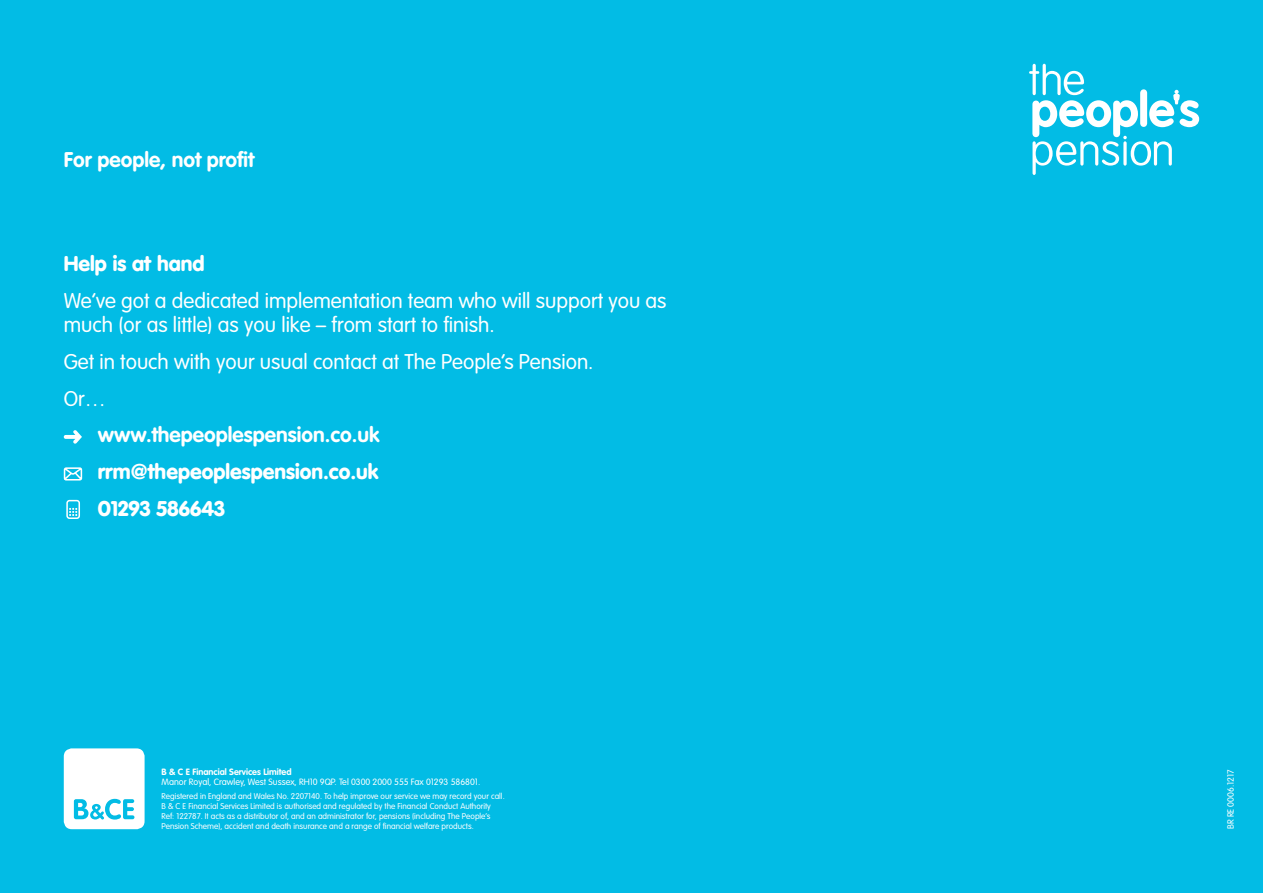
<style>
.page{position:relative;width:1263px;height:893px;background:#02bce5}
.page>*{position:absolute;margin:0;border:0;box-sizing:border-box;transform-origin:0 0}
._8__Boiler_plate{font:300 21px/24px "VAG Rounded Std";color:#fff}
._8__Boiler_plate-2{font:900 21px "VAG Rounded Std";color:#fff}
._8__Boiler_plate-3{font:700 21px "VAG Rounded Std";color:#fff}
._1__Headline{font:700 21px "VAG Rounded Std";color:#fff}
.t1{font:300 9px/10.1px "VAG Rounded Std";color:#fff}
._13__main_footnote_w{font:300 8.25px/10.1px "VAG Rounded Std";color:#fff}
.s1{font-weight:700}
</style>
<div class="page">
<svg style="left:1029px;top:64px;width:170px;height:111px"></svg>
<svg style="left:64px;top:430px;width:18px;height:14px"></svg>
<svg style="left:63px;top:467px;width:20px;height:14px"></svg>
<svg style="left:69px;top:508px;width:8px;height:8px"></svg>
<div style="left:66px;top:500px;width:14px;height:19px;border:2px solid #fff;border-radius:2px"></div>
<svg style="left:64px;top:748px;width:81px;height:81px;background:#e1f7fb"></svg>
<p class="_1__Headline" style="left:64px;top:147px;width:192px">For people, not profit</p>
<p class="_8__Boiler_plate-2" style="left:64px;top:251px;width:142px">Help is at hand</p>
<p class="_8__Boiler_plate" style="left:64px;top:289px;width:604px">We’ve got a dedicated implementation team who will support you as much (or as little) as you like – from start to finish.</p>
<p class="_8__Boiler_plate" style="left:64px;top:350px;width:531px">Get in touch with your usual contact at The People’s Pension.</p>
<p class="_8__Boiler_plate" style="left:64px;top:387px;width:44px">Or…</p>
<p class="_8__Boiler_plate-3" style="left:98px;top:423px;width:283px">www.thepeoplespension.co.uk</p>
<p class="_8__Boiler_plate-2" style="left:98px;top:459px;width:282px">rrm@thepeoplespension.co.uk</p>
<p class="_8__Boiler_plate-2" style="left:98px;top:496px;width:129px">01293 586643</p>
<p class="t1" style="left:162px;top:767px;width:320px"><span class="s1">B &amp; C E Financial Services Limited<br></span>Manor Royal, Crawley, West Sussex, RH10 9QP. Tel 0300 2000 555 Fax 01293 586801.</p>
<p class="_13__main_footnote_w" style="left:162px;top:792px;width:345px">Registered in England and Wales No. 2207140. To help improve our service we may record your call.<br>B &amp; C E Financial Services Limited is authorised and regulated by the Financial Conduct Authority Ref: 122787. It acts as a distributor of, and an administrator for, pensions (including The People’s Pension Scheme), accident and death insurance and a range of financial welfare products.</p>
<p class="t1" style="left:1226px;top:829px;width:61px;rotate:-90deg">BR RE 0006.1217</p>
</div>
